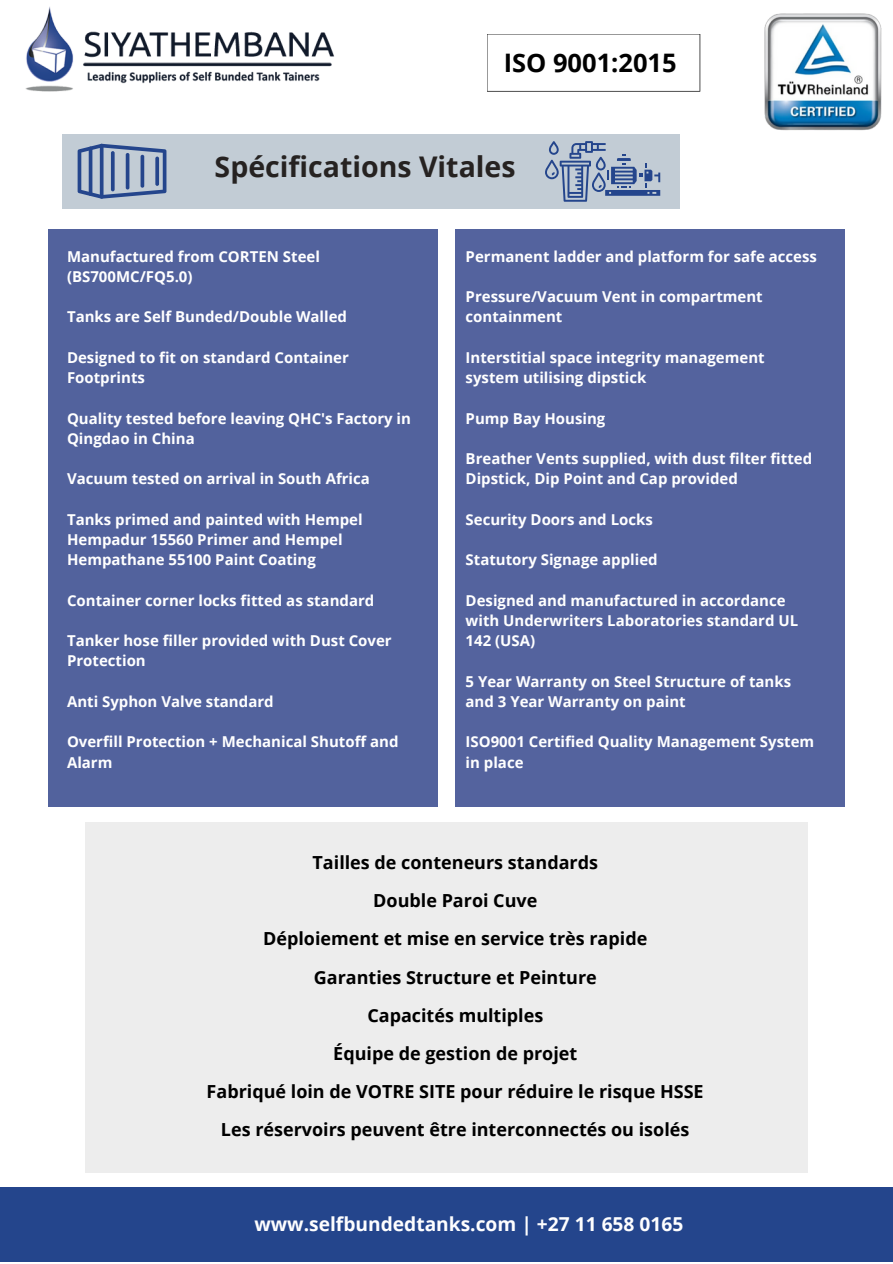
<style>
.page{position:relative;width:893px;height:1264px;background:#fff}
.page>*{position:absolute;margin:0;border:0;box-sizing:border-box;transform-origin:0 0}
.t1{font:700 28.5px "Open Sans";color:#262221}
.t2{font:700 25.5px "Open Sans";color:#000}
.t3{font:700 19.2px "Open Sans";color:#fefeff}
.t4{font:700 18px "Open Sans";color:#000}
.t5{font:700 15px/20.2px "Open Sans";color:#fff}
</style>
<div class="page">
<img style="left:25px;top:6px;width:309px;height:86px">
<div style="left:48px;top:229px;width:389px;height:577px;background:#52629d"></div>
<div style="left:455px;top:229px;width:389px;height:577px;background:#52629d"></div>
<div style="left:62px;top:134px;width:618px;height:74px;background:#c2ccd5"></div>
<svg style="left:78px;top:144px;width:88px;height:55px"></svg>
<hr style="left:89px;top:146px;width:3px;height:50px;background:#24458c;border-radius:2px">
<svg style="left:111px;top:151px;width:4px;height:40px"></svg>
<hr style="left:126px;top:153px;width:3px;height:36px;background:#24458c;border-radius:2px">
<svg style="left:140px;top:155px;width:4px;height:33px"></svg>
<svg style="left:155px;top:157px;width:4px;height:29px"></svg>
<svg style="left:545px;top:141px;width:115px;height:61px"></svg>
<div style="left:0;top:1187px;width:892px;height:75px;background:#24458c"></div>
<div style="left:85px;top:822px;width:722px;height:351px;background:#ededed"></div>
<img style="left:764px;top:13px;width:118px;height:118px">
<svg style="left:487px;top:34px;width:213px;height:58px"></svg>
<p class="t2" style="left:503px;top:45px;width:174px">ISO 9001:2015</p>
<p class="t1" style="left:215px;top:146px;width:302px">Spécifications Vitales</p>
<p class="t5" style="left:67px;top:245px;width:254px">Manufactured from CORTEN Steel (BS700MC/FQ5.0)</p>
<p class="t5" style="left:67px;top:306px;width:281px">Tanks are Self Bunded/Double Walled</p>
<p class="t5" style="left:67px;top:347px;width:283px">Designed to fit on standard Container<br>Footprints</p>
<p class="t5" style="left:67px;top:407px;width:345px">Quality tested before leaving QHC's Factory in<br>Qingdao in China</p>
<p class="t5" style="left:67px;top:468px;width:304px">Vacuum tested on arrival in South Africa</p>
<p class="t5" style="left:67px;top:509px;width:297px">Tanks primed and painted with Hempel<br>Hempadur 15560 Primer and Hempel<br>Hempathane 55100 Paint Coating</p>
<p class="t5" style="left:67px;top:589px;width:309px">Container corner locks fitted as standard</p>
<p class="t5" style="left:67px;top:630px;width:326px">Tanker hose filler provided with Dust Cover<br>Protection</p>
<p class="t5" style="left:67px;top:691px;width:208px">Anti Syphon Valve standard</p>
<p class="t5" style="left:67px;top:731px;width:333px">Overfill Protection + Mechanical Shutoff and<br>Alarm</p>
<p class="t5" style="left:465px;top:245px;width:353px">Permanent ladder and platform for safe access</p>
<p class="t5" style="left:465px;top:286px;width:299px">Pressure/Vacuum Vent in compartment containment</p>
<p class="t5" style="left:465px;top:347px;width:300px">Interstitial space integrity management system utilising dipstick</p>
<p class="t5" style="left:465px;top:407px;width:141px">Pump Bay Housing</p>
<p class="t5" style="left:465px;top:448px;width:348px">Breather Vents supplied, with dust filter fitted</p>
<p class="t5" style="left:465px;top:468px;width:274px">Dipstick, Dip Point and Cap provided</p>
<p class="t5" style="left:465px;top:509px;width:189px">Security Doors and Locks</p>
<p class="t5" style="left:465px;top:549px;width:194px">Statutory Signage applied</p>
<p class="t5" style="left:465px;top:589px;width:334px">Designed and manufactured in accordance with Underwriters Laboratories standard UL<br>142 (USA)</p>
<p class="t5" style="left:465px;top:670px;width:327px">5 Year Warranty on Steel Structure of tanks and 3 Year Warranty on paint</p>
<p class="t5" style="left:465px;top:731px;width:350px">ISO9001 Certified Quality Management System in place</p>
<p class="t4" style="left:312px;top:849px;width:287px">Tailles de conteneurs standards</p>
<p class="t4" style="left:373px;top:887px;width:166px">Double Paroi Cuve</p>
<p class="t4" style="left:263px;top:926px;width:385px">Déploiement et mise en service très rapide</p>
<p class="t4" style="left:314px;top:964px;width:284px">Garanties Structure et Peinture</p>
<p class="t4" style="left:367px;top:1002px;width:177px">Capacités multiples</p>
<p class="t4" style="left:333px;top:1040px;width:245px">Équipe de gestion de projet</p>
<p class="t4" style="left:207px;top:1078px;width:498px">Fabriqué loin de VOTRE SITE pour réduire le risque HSSE</p>
<p class="t4" style="left:221px;top:1117px;width:470px">Les réservoirs peuvent être interconnectés ou isolés</p>
<p class="t3" style="left:226px;top:1210px;width:430px">www.selfbundedtanks.com | +27 11 658 0165</p>
<p class="t3" style="left:254px;top:1210px;width:430px">www.selfbundedtanks.com | +27 11 658 0165</p>
</div>
